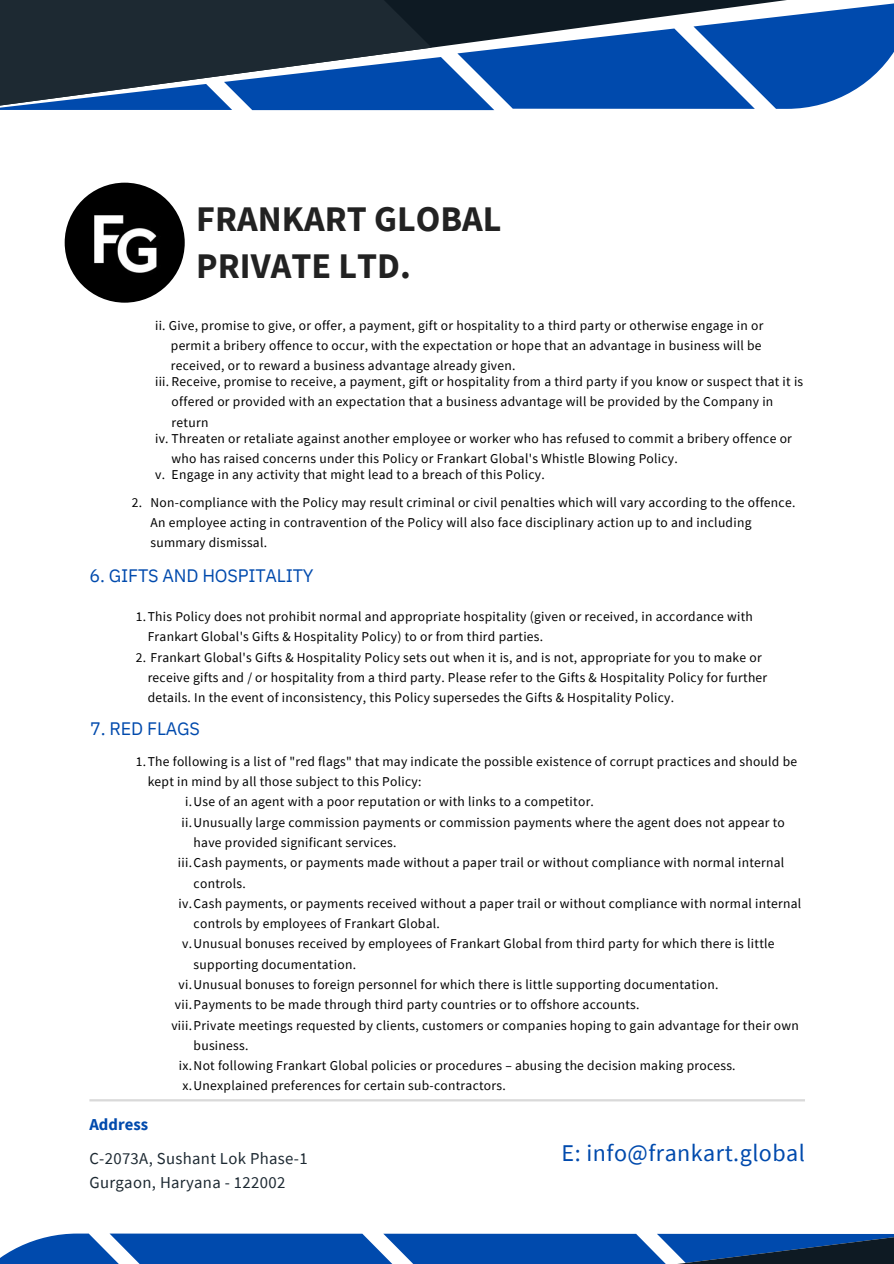
<style>
.page{position:relative;width:894px;height:1264px;background:#fff}
.page>*{position:absolute;margin:0;border:0;box-sizing:border-box;transform-origin:0 0}
.t1{font:700 36px/47.2px "Source Sans Pro";color:#222}
.t2{font:24px "Source Sans Pro";letter-spacing:.02em;color:#004aad}
.t3{font:18px "IBM Plex Sans";letter-spacing:-.01em;color:#004aad}
.t4{font:16.65px "Source Sans Pro";letter-spacing:.02em;color:#1d2932}
.t5{font:700 16.65px "Source Sans Pro";color:#004aad}
.t6{font:13.5px/20.2px "Source Sans Pro";letter-spacing:.02em;color:#000}
</style>
<div class="page">
<img style="left:65px;top:183px;width:120px;height:120px;border-radius:50%">
<svg style="left:0;top:1233px;width:893px;height:30px;background:#205ba9"></svg>
<svg style="left:0;top:1px;width:893px;height:109px;background:#2e5483"></svg>
<hr style="left:89px;top:1099px;width:715px;height:2px;background:#d9d9d9">
<p class="t1" style="left:196px;top:195px;width:307px">FRANKART GLOBAL<br>PRIVATE LTD.</p>
<p class="t6" style="left:155px;top:315px;width:609px">ii. Give, promise to give, or offer, a payment, gift or hospitality to a third party or otherwise engage in or</p>
<p class="t6" style="left:171px;top:334px;width:592px">permit a bribery offence to occur, with the expectation or hope that an advantage in business will be received, or to reward a business advantage already given.</p>
<p class="t6" style="left:155px;top:371px;width:649px">iii.Receive, promise to receive, a payment, gift or hospitality from a third party if you know or suspect that it is</p>
<p class="t6" style="left:132px;top:492px;width:12px">2.</p>
<p class="t6" style="left:172px;top:391px;width:603px">offered or provided with an expectation that a business advantage will be provided by the Company in return</p>
<p class="t6" style="left:172px;top:448px;width:507px">who has raised concerns under this Policy or Frankart Global's Whistle Blowing Policy.</p>
<p class="t6" style="left:172px;top:464px;width:374px">Engage in any activity that might lead to a breach of this Policy.</p>
<p class="t6" style="left:155px;top:428px;width:638px">iv. Threaten or retaliate against another employee or worker who has refused to commit a bribery offence or</p>
<p class="t6" style="left:155px;top:464px;width:11px">v.</p>
<p class="t6" style="left:150px;top:492px;width:646px">Non-compliance with the Policy may result criminal or civil penalties which will vary according to the offence.<br>An employee acting in contravention of the Policy will also face disciplinary action up to and including summary dismissal.</p>
<p class="t3" style="left:89px;top:563px;width:226px">6. GIFTS AND HOSPITALITY</p>
<p class="t6" style="left:148px;top:606px;width:606px;text-indent:-12px">1.This Policy does not prohibit normal and appropriate hospitality (given or received, in accordance with<br>Frankart Global's Gifts &amp; Hospitality Policy) to or from third parties.</p>
<p class="t6" style="left:148px;top:646px;width:621px;text-indent:-12px">2. Frankart Global's Gifts &amp; Hospitality Policy sets out when it is, and is not, appropriate for you to make or receive gifts and / or hospitality from a third party. Please refer to the Gifts &amp; Hospitality Policy for further details. In the event of inconsistency, this Policy supersedes the Gifts &amp; Hospitality Policy.</p>
<p class="t3" style="left:90px;top:716px;width:111px">7. RED FLAGS</p>
<p class="t6" style="left:148px;top:751px;width:650px;text-indent:-12px">1.The following is a list of "red flags" that may indicate the possible existence of corrupt practices and should be kept in mind by all those subject to this Policy:</p>
<p class="t6" style="left:185px;top:791px;width:410px">i.Use of an agent with a poor reputation or with links to a competitor.</p>
<p class="t6" style="left:193px;top:811px;width:592px;text-indent:-12px">ii.Unusually large commission payments or commission payments where the agent does not appear to have provided significant services.</p>
<p class="t6" style="left:193px;top:852px;width:592px;text-indent:-16px">iii.Cash payments, or payments made without a paper trail or without compliance with normal internal controls.</p>
<p class="t6" style="left:193px;top:893px;width:609px;text-indent:-15px">iv.Cash payments, or payments received without a paper trail or without compliance with normal internal controls by employees of Frankart Global.</p>
<p class="t6" style="left:193px;top:933px;width:582px;text-indent:-12px">v.Unusual bonuses received by employees of Frankart Global from third party for which there is little supporting documentation.</p>
<p class="t6" style="left:178px;top:974px;width:541px">vi.Unusual bonuses to foreign personnel for which there is little supporting documentation.</p>
<p class="t6" style="left:175px;top:994px;width:466px">vii.Payments to be made through third party countries or to offshore accounts.</p>
<p class="t6" style="left:193px;top:1014px;width:606px;text-indent:-22px">viii.Private meetings requested by clients, customers or companies hoping to gain advantage for their own business.</p>
<p class="t6" style="left:179px;top:1055px;width:558px">ix.Not following Frankart Global policies or procedures – abusing the decision making process.</p>
<p class="t6" style="left:182px;top:1075px;width:325px">x.Unexplained preferences for certain sub-contractors.</p>
<p class="t5" style="left:89px;top:1114px;width:60px">Address</p>
<p class="t4" style="left:89px;top:1147px;width:220px">C-2073A, Sushant Lok Phase-1</p>
<p class="t4" style="left:89px;top:1171px;width:197px">Gurgaon, Haryana - 122002</p>
<p class="t2" style="left:561px;top:1137px;width:245px">E: info@frankart.global</p>
</div>
